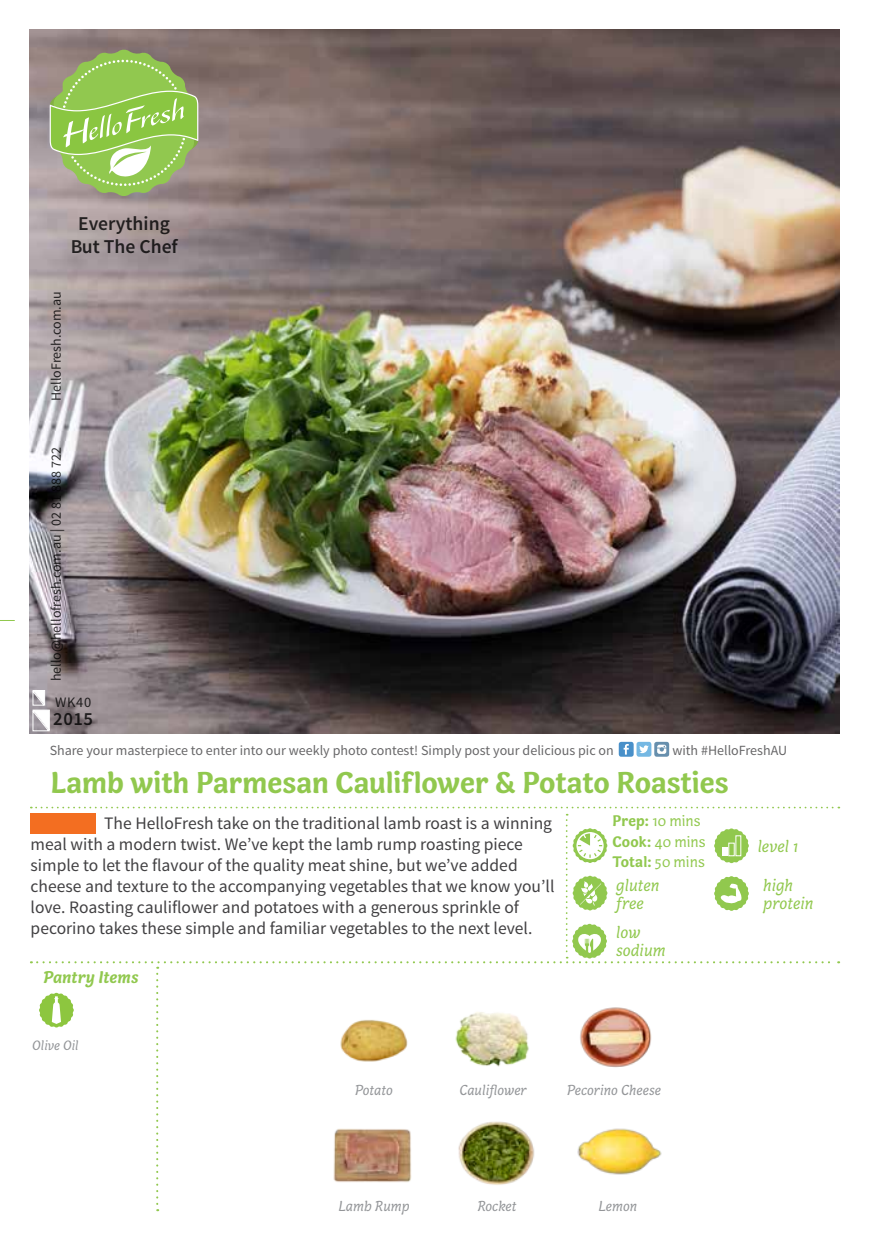
<style>
.page{position:relative;width:869px;height:1241px;background:#fff}
.page>*{position:absolute;margin:0;border:0;box-sizing:border-box;transform-origin:0 0}
.t1{font:700 30.97px "Capucine Basic";letter-spacing:-.005em;color:#91c84e}
.t2{font:600 19.6px/23.4px "Source Sans Pro";color:#000;text-align:center}
.t3{font:600 18.55px "Source Sans Pro";color:#000}
.t4{font:17.5px/21px "Source Sans Pro";color:#414042}
.t5{font:italic 17.5px/18.6px "Capucine Basic";color:#91c84e}
.t6{font:italic 700 17.5px "Capucine Basic";color:#91c84e}
.t7{font:15.75px/20.5px "Capucine Basic";color:#91c84e}
.t8{font:italic 14.88px "Capucine Basic";color:#939598}
.t9{font:14.53px "Source Sans Pro";color:#000}
.t10{font:14px "Source Sans Pro";color:#414042}
.t11{font:14px "Source Sans Pro";color:#000}
.t12{font:italic 14px "Capucine Basic";color:#939598}
.s1{font-weight:700}
</style>
<div class="page">
<svg style="left:0;top:620px;width:14px;height:1px"></svg>
<svg style="left:618px;top:741px;width:15px;height:15px"></svg>
<svg style="left:623px;top:743px;width:5px;height:11px"></svg>
<svg style="left:654px;top:741px;width:14px;height:15px"></svg>
<svg style="left:656px;top:744px;width:10px;height:9px"></svg>
<div style="left:636px;top:741px;width:15px;height:15px;background:#75b8e3;border-radius:2px"></div>
<svg style="left:639px;top:745px;width:9px;height:8px"></svg>
<img style="left:30px;top:30px;width:808px;height:703px">
<svg style="left:32px;top:689px;width:18px;height:43px"></svg>
<div style="left:30px;top:813px;width:65px;height:20px;background:#f36e21"></div>
<svg style="left:31px;top:806px;width:808px;height:404px"></svg>
<svg style="left:50px;top:50px;width:148px;height:146px;background:#9cbd6a"></svg>
<p class="t2" style="left:70px;top:212px;width:109px">Everything<br>But The Chef</p>
<p class="t11" style="left:47px;top:401px;width:111px;rotate:-90deg">HelloFresh.com.au</p>
<p class="t11" style="left:47px;top:681px;width:235px;rotate:-90deg">hello@hellofresh.com.au | 02 81 888 722</p>
<p class="t9" style="left:55px;top:693px;width:38px">WK40</p>
<p class="t3" style="left:53px;top:706px;width:41px">2015</p>
<p class="t10" style="left:50px;top:742px;width:565px">Share your masterpiece to enter into our weekly photo contest! Simply post your delicious pic on</p>
<p class="t10" style="left:672px;top:742px;width:116px">with #HelloFreshAU</p>
<h1 class="t1" style="left:51px;top:759px;width:679px">Lamb with Parmesan Cauliflower &amp; Potato Roasties</h1>
<p class="t4" style="left:31px;top:812px;width:525px;text-indent:74px">The HelloFresh take on the traditional lamb roast is a winning meal with a modern twist. We’ve kept the lamb rump roasting piece simple to let the flavour of the quality meat shine, but we’ve added cheese and texture to the accompanying vegetables that we know you’ll love. Roasting cauliflower and potatoes with a generous sprinkle of pecorino takes these simple and familiar vegetables to the next level.</p>
<p class="t6" style="left:43px;top:963px;width:97px">Pantry Items</p>
<p class="t12" style="left:32px;top:1034px;width:48px">Olive Oil</p>
<p class="t7" style="left:612px;top:809px;width:95px"><span class="s1">Prep:</span> 10 mins<br><span class="s1">Cook:</span> 40 mins<br><span class="s1">Total:</span> 50 mins</p>
<p class="t5" style="left:616px;top:876px;width:45px">gluten free</p>
<p class="t5" style="left:616px;top:923px;width:51px">low sodium</p>
<p class="t8" style="left:355px;top:1079px;width:39px">Potato</p>
<p class="t8" style="left:459px;top:1079px;width:69px">Cauliflower</p>
<p class="t8" style="left:567px;top:1079px;width:95px">Pecorino Cheese</p>
<p class="t5" style="left:757px;top:838px;width:42px">level 1</p>
<p class="t5" style="left:762px;top:876px;width:52px">high protein</p>
<p class="t8" style="left:338px;top:1194px;width:73px">Lamb Rump</p>
<p class="t8" style="left:477px;top:1194px;width:41px">Rocket</p>
<p class="t8" style="left:598px;top:1194px;width:40px">Lemon</p>
</div>
